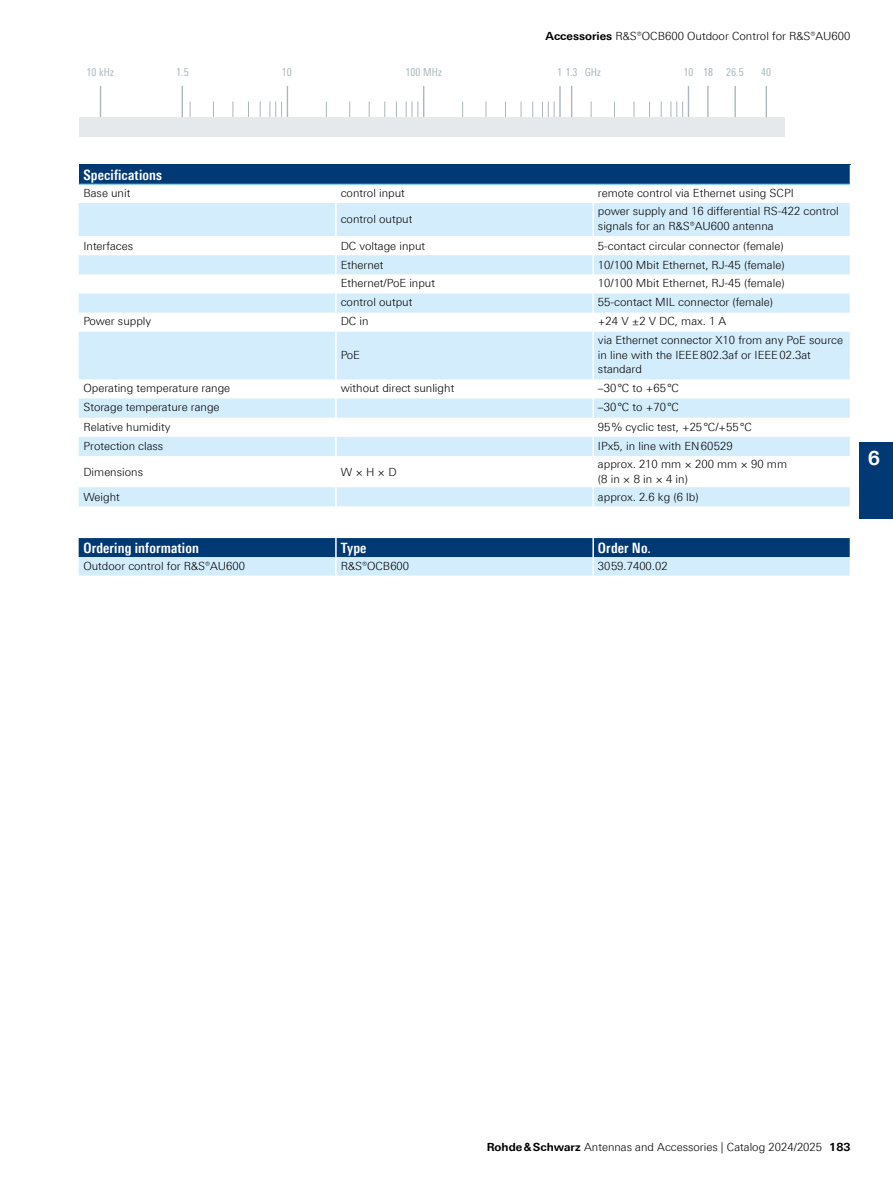
<style>
.page{position:relative;width:893px;height:1191px;background:#fff}
.page>*{position:absolute;margin:0;border:0;box-sizing:border-box;transform-origin:0 0}
.t1{font:700 19.5px "Linotype Universfor RS";color:#fff}
.Tabellenueberschrift{font:700 condensed 14.25px "Linotype Universfor RS";letter-spacing:.01em;color:#fff}
.Tabelletext{font:300 11.25px/14.7px "Linotype Universfor RS";color:#000}
.t2{font:10.95px "Linotype Univers 420 Cn";letter-spacing:.005em;color:#acb6bb}
.s1{font-weight:700}
</style>
<div class="page">
<svg style="left:79px;top:538px;width:771px;height:37px;background:#6891b6"></svg>
<div style="left:79px;top:165px;width:771px;height:19px;background:#003973"></div>
<svg style="left:79px;top:203px;width:771px;height:303px;fill:#d4edfc"></svg>
<hr style="left:592px;top:203px;width:2px;height:33px;background:#fff">
<svg style="left:592px;top:236px;width:2px;height:57px"></svg>
<svg style="left:592px;top:313px;width:2px;height:19px"></svg>
<hr style="left:592px;top:332px;width:2px;height:47px;background:#fff">
<svg style="left:335px;top:379px;width:2px;height:19px"></svg>
<svg style="left:592px;top:379px;width:2px;height:19px"></svg>
<hr style="left:335px;top:398px;width:2px;height:20px;background:#fff">
<hr style="left:592px;top:398px;width:2px;height:20px;background:#fff">
<svg style="left:335px;top:418px;width:2px;height:38px"></svg>
<svg style="left:592px;top:418px;width:2px;height:38px"></svg>
<hr style="left:335px;top:456px;width:2px;height:31px;background:#fff">
<hr style="left:592px;top:456px;width:2px;height:31px;background:#fff">
<hr style="left:335px;top:203px;width:2px;height:33px;background:#fff">
<svg style="left:335px;top:236px;width:2px;height:57px"></svg>
<svg style="left:335px;top:313px;width:2px;height:19px"></svg>
<hr style="left:335px;top:332px;width:2px;height:47px;background:#fff">
<hr style="left:79px;top:184px;width:257px;height:1px;background:#009ee3">
<hr style="left:336px;top:184px;width:257px;height:1px;background:#009ee3">
<hr style="left:593px;top:184px;width:257px;height:1px;background:#009ee3">
<hr style="left:335px;top:293px;width:2px;height:20px;background:#fff">
<hr style="left:592px;top:293px;width:2px;height:20px;background:#fff">
<svg style="left:335px;top:487px;width:2px;height:19px"></svg>
<svg style="left:592px;top:487px;width:2px;height:19px"></svg>
<div style="left:859px;top:442px;width:34px;height:77px;background:#003973"></div>
<hr style="left:766px;top:86px;width:1px;height:39px;background:#acb6bb">
<hr style="left:734px;top:86px;width:2px;height:39px;background:#acb6bb">
<hr style="left:707px;top:86px;width:2px;height:39px;background:#acb6bb">
<hr style="left:688px;top:86px;width:1px;height:39px;background:#acb6bb">
<hr style="left:571px;top:86px;width:1px;height:39px;background:#acb6bb">
<hr style="left:559px;top:86px;width:2px;height:39px;background:#acb6bb">
<hr style="left:423px;top:86px;width:1px;height:39px;background:#acb6bb">
<hr style="left:287px;top:86px;width:1px;height:39px;background:#acb6bb">
<hr style="left:182px;top:86px;width:1px;height:39px;background:#acb6bb">
<hr style="left:100px;top:86px;width:1px;height:39px;background:#acb6bb">
<svg style="left:671px;top:102px;width:12px;height:15px"></svg>
<svg style="left:661px;top:102px;width:1px;height:15px"></svg>
<svg style="left:649px;top:102px;width:1px;height:15px"></svg>
<svg style="left:634px;top:102px;width:1px;height:15px"></svg>
<svg style="left:614px;top:102px;width:1px;height:15px"></svg>
<svg style="left:591px;top:102px;width:1px;height:15px"></svg>
<svg style="left:542px;top:102px;width:13px;height:15px"></svg>
<svg style="left:532px;top:102px;width:1px;height:15px"></svg>
<svg style="left:521px;top:102px;width:1px;height:15px"></svg>
<svg style="left:505px;top:102px;width:1px;height:15px"></svg>
<svg style="left:486px;top:102px;width:1px;height:15px"></svg>
<svg style="left:462px;top:102px;width:1px;height:15px"></svg>
<svg style="left:406px;top:102px;width:12px;height:15px"></svg>
<svg style="left:396px;top:102px;width:1px;height:15px"></svg>
<svg style="left:384px;top:102px;width:1px;height:15px"></svg>
<svg style="left:369px;top:102px;width:1px;height:15px"></svg>
<svg style="left:349px;top:102px;width:1px;height:15px"></svg>
<svg style="left:326px;top:102px;width:1px;height:15px"></svg>
<svg style="left:270px;top:102px;width:12px;height:15px"></svg>
<svg style="left:260px;top:102px;width:1px;height:15px"></svg>
<svg style="left:248px;top:102px;width:1px;height:15px"></svg>
<svg style="left:233px;top:102px;width:1px;height:15px"></svg>
<svg style="left:213px;top:102px;width:1px;height:15px"></svg>
<svg style="left:190px;top:102px;width:1px;height:15px"></svg>
<div style="left:79px;top:117px;width:705px;height:19px;background:#e6e9eb"></div>
<p class="Tabelletext" style="left:545px;top:29px;width:306px"><span class="s1">Accessories</span> R&amp;S®OCB600 Outdoor Control for R&amp;S®AU600</p>
<p class="t2" style="left:87px;top:66px;width:29px">10 kHz</p>
<p class="t2" style="left:176px;top:66px;width:14px">1.5</p>
<p class="t2" style="left:282px;top:66px;width:11px">10</p>
<p class="t2" style="left:406px;top:66px;width:38px">100 MHz</p>
<p class="t2" style="left:557px;top:66px;width:45px">1 1.3 GHz</p>
<p class="t2" style="left:683px;top:66px;width:62px">10 18 26.5</p>
<p class="t2" style="left:761px;top:66px;width:11px">40</p>
<p class="Tabellenueberschrift" style="left:83px;top:166px;width:80px">Specifications</p>
<p class="Tabelletext" style="left:83px;top:185px;width:48px">Base unit</p>
<p class="Tabelletext" style="left:341px;top:185px;width:66px">control input</p>
<p class="Tabelletext" style="left:598px;top:185px;width:197px">remote control via Ethernet using SCPI</p>
<p class="Tabelletext" style="left:341px;top:211px;width:73px">control output</p>
<p class="Tabelletext" style="left:598px;top:204px;width:242px">power supply and 16 differential RS-422 control signals for an R&amp;S®AU600 antenna</p>
<p class="Tabelletext" style="left:83px;top:238px;width:51px">Interfaces</p>
<p class="Tabelletext" style="left:341px;top:238px;width:86px">DC voltage input</p>
<p class="Tabelletext" style="left:598px;top:238px;width:187px">5-contact circular connector (female)</p>
<p class="Tabelletext" style="left:341px;top:257px;width:44px">Ethernet</p>
<p class="Tabelletext" style="left:598px;top:257px;width:188px">10/100 Mbit Ethernet, RJ-45 (female)</p>
<p class="Tabelletext" style="left:341px;top:276px;width:96px">Ethernet/PoE input</p>
<p class="Tabelletext" style="left:598px;top:276px;width:188px">10/100 Mbit Ethernet, RJ-45 (female)</p>
<p class="Tabelletext" style="left:341px;top:295px;width:73px">control output</p>
<p class="Tabelletext" style="left:598px;top:295px;width:177px">55-contact MIL connector (female)</p>
<p class="Tabelletext" style="left:83px;top:314px;width:69px">Power supply</p>
<p class="Tabelletext" style="left:341px;top:314px;width:29px">DC in</p>
<p class="Tabelletext" style="left:598px;top:314px;width:130px">+24 V ±2 V DC, max. 1 A</p>
<p class="Tabelletext" style="left:341px;top:347px;width:21px">PoE</p>
<p class="Tabelletext" style="left:598px;top:333px;width:247px">via Ethernet connector X10 from any PoE source in line with the IEEE802.3af or IEEE02.3at standard</p>
<p class="Tabelletext" style="left:83px;top:381px;width:148px">Operating temperature range</p>
<p class="Tabelletext" style="left:341px;top:381px;width:115px">without direct sunlight</p>
<p class="Tabelletext" style="left:598px;top:381px;width:83px">–30°C to +65°C</p>
<p class="Tabelletext" style="left:83px;top:400px;width:138px">Storage temperature range</p>
<p class="Tabelletext" style="left:598px;top:400px;width:83px">–30°C to +70°C</p>
<p class="Tabelletext" style="left:83px;top:419px;width:88px">Relative humidity</p>
<p class="Tabelletext" style="left:598px;top:419px;width:155px">95% cyclic test, +25°C/+55°C</p>
<p class="Tabelletext" style="left:83px;top:439px;width:81px">Protection class</p>
<p class="Tabelletext" style="left:598px;top:439px;width:136px">IPx5, in line with EN60529</p>
<p class="Tabelletext" style="left:83px;top:464px;width:61px">Dimensions</p>
<p class="Tabelletext" style="left:341px;top:464px;width:57px">W × H × D</p>
<p class="Tabelletext" style="left:598px;top:457px;width:191px">approx. 210 mm × 200 mm × 90 mm</p>
<p class="Tabelletext" style="left:598px;top:471px;width:91px">(8 in × 8 in × 4 in)</p>
<p class="Tabelletext" style="left:83px;top:489px;width:38px">Weight</p>
<p class="Tabelletext" style="left:598px;top:489px;width:102px">approx. 2.6 kg (6 lb)</p>
<p class="Tabellenueberschrift" style="left:83px;top:539px;width:117px">Ordering information</p>
<p class="Tabellenueberschrift" style="left:341px;top:539px;width:27px">Type</p>
<p class="Tabellenueberschrift" style="left:598px;top:539px;width:54px">Order No.</p>
<p class="Tabelletext" style="left:83px;top:558px;width:163px">Outdoor control for R&amp;S®AU600</p>
<p class="Tabelletext" style="left:341px;top:558px;width:70px">R&amp;S®OCB600</p>
<p class="Tabelletext" style="left:598px;top:558px;width:71px">3059.7400.02</p>
<h1 class="t1" style="left:868px;top:446px;width:14px">6</h1>
<p class="Tabelletext" style="left:487px;top:1139px;width:365px"><span class="s1">Rohde&amp;Schwarz</span> Antennas and Accessories | Catalog 2024/2025 <span class="s1">183</span></p>
</div>
